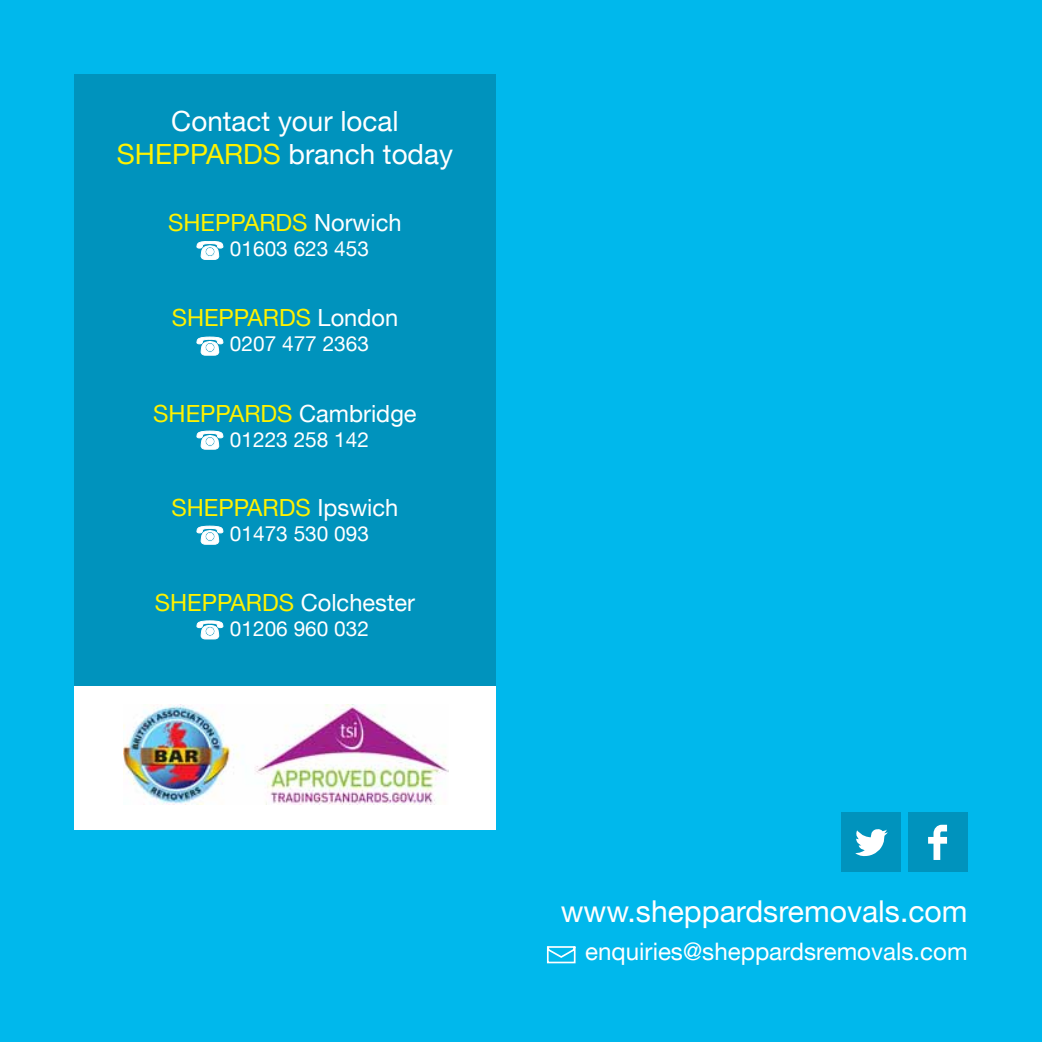
<style>
.page{position:relative;width:1042px;height:1042px;background:#00b8ec}
.page>*{position:absolute;margin:0;border:0;box-sizing:border-box;transform-origin:0 0}
.t1{font:30.1px "Helvetica Neue LT";color:#fff}
.t2{font:27.82px "Helvetica Neue LT";color:#fff}
.t3{font:27.82px "Helvetica Neue LT";color:#fff200}
.t4{font:24.15px "Helvetica Neue LT";color:#fff}
.t5{font:23.62px "Helvetica Neue LT";color:#fff200}
.t6{font:23.62px "Helvetica Neue LT";color:#fff}
.t7{font:20.82px "Helvetica Neue LT";color:#fff}
</style>
<div class="page">
<div style="left:74px;top:74px;width:421px;height:616px;background:#0093bd"></div>
<div style="left:74px;top:686px;width:421px;height:144px;background:#fff"></div>
<img style="left:123px;top:704px;width:325px;height:100px">
<svg style="left:197px;top:241px;width:26px;height:19px"></svg>
<svg style="left:547px;top:946px;width:28px;height:17px"></svg>
<svg style="left:197px;top:431px;width:26px;height:18px"></svg>
<svg style="left:197px;top:337px;width:26px;height:18px"></svg>
<svg style="left:197px;top:526px;width:26px;height:18px"></svg>
<svg style="left:197px;top:620px;width:26px;height:19px"></svg>
<div style="left:907px;top:812px;width:60px;height:60px;background:#0093bd"></div>
<div style="left:840px;top:812px;width:60px;height:60px;background:#0093bd"></div>
<svg style="left:928px;top:825px;width:19px;height:35px"></svg>
<svg style="left:855px;top:829px;width:33px;height:27px"></svg>
<h2 class="t2" style="left:171px;top:105px;width:229px">Contact your local</h2>
<h2 class="t3" style="left:117px;top:138px;width:37px">Sheppards</h2>
<h2 class="t2" style="left:288px;top:138px;width:166px">branch today</h2>
<p class="t5" style="left:168px;top:209px;width:32px">Sheppards</p>
<p class="t6" style="left:314px;top:209px;width:89px">Norwich</p>
<p class="t7" style="left:230px;top:237px;width:141px">01603 623 453</p>
<p class="t5" style="left:172px;top:303px;width:32px">Sheppards</p>
<p class="t6" style="left:318px;top:303px;width:82px">London</p>
<p class="t7" style="left:230px;top:331px;width:141px">0207 477 2363</p>
<p class="t5" style="left:153px;top:399px;width:32px">Sheppards</p>
<p class="t6" style="left:299px;top:399px;width:119px">Cambridge</p>
<p class="t7" style="left:230px;top:427px;width:141px">01223 258 142</p>
<p class="t5" style="left:171px;top:493px;width:32px">Sheppards</p>
<p class="t6" style="left:317px;top:493px;width:83px">Ipswich</p>
<p class="t7" style="left:230px;top:521px;width:141px">01473 530 093</p>
<p class="t5" style="left:155px;top:588px;width:32px">Sheppards</p>
<p class="t6" style="left:301px;top:588px;width:116px">Colchester</p>
<p class="t7" style="left:230px;top:616px;width:141px">01206 960 032</p>
<h1 class="t1" style="left:561px;top:894px;width:408px">www.sheppardsremovals.com</h1>
<p class="t4" style="left:585px;top:937px;width:384px">enquiries@sheppardsremovals.com</p>
</div>
